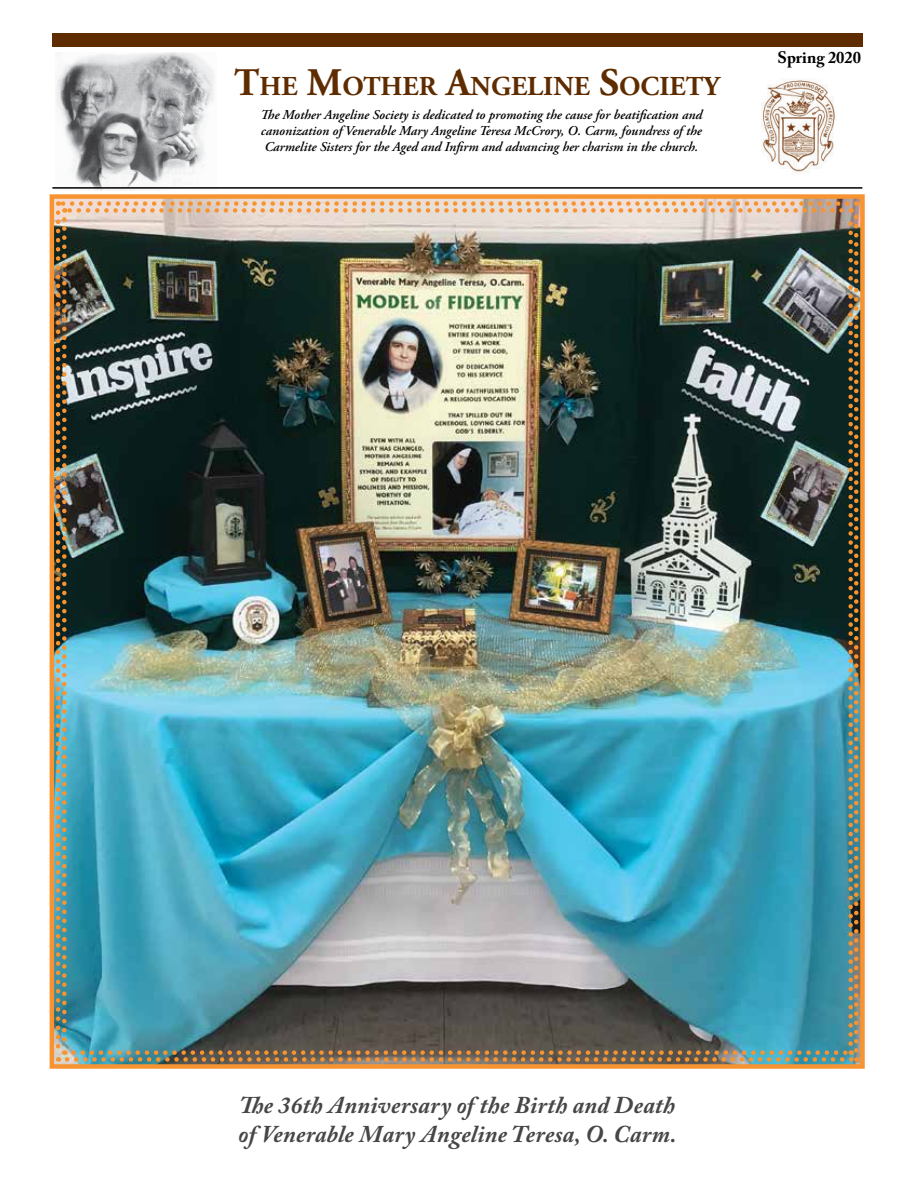
<style>
.page{position:relative;width:918px;height:1188px;background:#fff}
.page>*{position:absolute;margin:0;border:0;box-sizing:border-box;transform-origin:0 0}
.t1{font:700 27.3px "Adobe Garamond Pro";color:#5f2c00}
.t2{font:italic 700 24px/28.8px "Adobe Caslon Pro";letter-spacing:.01em;color:#464547}
.t3{font:700 18px "Adobe Garamond Pro";color:#000}
.t4{font:700 16.5px "Adobe Caslon Pro";color:#000}
.t5{font:italic 600 13.5px/16.2px "Adobe Garamond Pro";color:#000;text-align:justify}
.s1{font-size:39px}
</style>
<div class="page">
<img style="left:55px;top:53px;width:159px;height:137px">
<hr style="left:52px;top:187px;width:810px;height:2px;background:#000">
<img style="left:762px;top:79px;width:74px;height:94px">
<div style="left:52px;top:33px;width:810px;height:13px;background:#5f2c00"></div>
<div style="left:50px;top:194px;width:815px;height:875px;border:4px solid #f79431"></div>
<img style="left:56px;top:201px;width:803px;height:861px">
<p class="t4" style="left:777px;top:48px;width:85px">Spring 2020</p>
<h3 class="t3" style="left:718px;top:51px;width:138px">Summer/Fall 2014</h3>
<h1 class="t1" style="left:234px;top:70px;width:487px"><span class="s1">T</span>HE <span class="s1">M</span>OTHER <span class="s1">A</span>NGELINE <span class="s1">S</span>OCIETY</h1>
<p class="t5" style="left:261px;top:107px;width:443px">The Mother Angeline Society is dedicated to promoting the cause for beatification and canonization of Venerable Mary Angeline Teresa McCrory, O. Carm, foundress of the Carmelite Sisters for the Aged and Infirm and advancing her charism in the church.</p>
<h2 class="t2" style="left:239px;top:1091px;width:439px">The 36th Anniversary of the Birth and Death of Venerable Mary Angeline Teresa, O. Carm.</h2>
</div>
